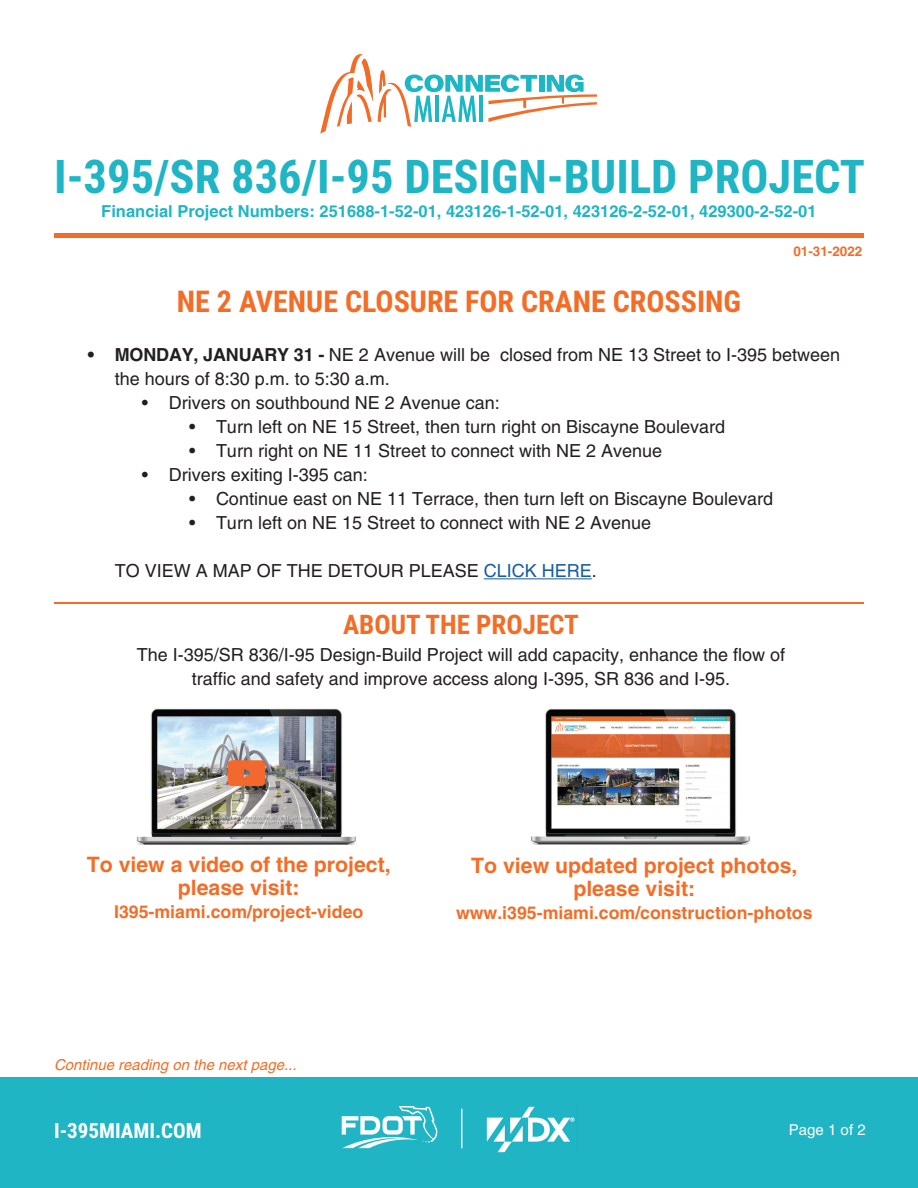
<style>
.page{position:relative;width:918px;height:1188px;background:#fff}
.page>*{position:absolute;margin:0;border:0;box-sizing:border-box;transform-origin:0 0}
.t1{font:700 46.5px "Roboto Condensed";color:#1fb5c4}
.t2{font:700 30px "Roboto Condensed";color:#f36d27}
.t3{font:700 27px "Roboto Condensed";color:#f36d27}
.t4{font:700 21.3px/23.1px "Helvetica";color:#f36d27;text-align:center}
.t5{font:700 21px "Roboto Condensed";color:#fff}
.t6{font:18px/24px "Helvetica";color:#231f20}
.t7{font:700 17.7px "Helvetica";color:#f36d27}
.t8{font:700 16.5px "Helvetica";color:#1fb5c4}
.t9{font:italic 15px "Helvetica";color:#f36d27}
.t10{font:15px "Helvetica";color:#fff}
.t11{font:700 13.5px "Helvetica";color:#f36d27}
.s1{font-weight:700}
.s2{color:#175d9e}
</style>
<div class="page">
<div style="left:0;top:1077px;width:918px;height:111px;background:#1fb5c4"></div>
<hr style="left:461px;top:1109px;width:1px;height:39px;background:#fff">
<svg style="left:342px;top:1106px;width:95px;height:42px"></svg>
<img style="left:486px;top:1106px;width:89px;height:47px">
<svg style="left:320px;top:54px;width:277px;height:80px"></svg>
<div style="left:54px;top:233px;width:810px;height:5px;background:#f36d27"></div>
<hr style="left:484px;top:578px;width:108px;height:1px;background:#175d9e">
<img style="left:136px;top:708px;width:220px;height:136px">
<hr style="left:54px;top:603px;width:810px;height:1px;background:#f36d27">
<img style="left:531px;top:708px;width:219px;height:136px">
<h1 class="t1" style="left:54px;top:144px;width:813px">I-395/SR 836/I-95 DESIGN-BUILD PROJECT</h1>
<p class="t8" style="left:101px;top:201px;width:717px">Financial Project Numbers: 251688-1-52-01, 423126-1-52-01, 423126-2-52-01, 429300-2-52-01</p>
<p class="t11" style="left:793px;top:243px;width:71px">01-31-2022</p>
<h2 class="t2" style="left:177px;top:280px;width:566px">NE 2 AVENUE CLOSURE FOR CRANE CROSSING</h2>
<p class="t6" style="left:115px;top:343px;width:727px;text-indent:-27px"><span class="s1">• MONDAY, JANUARY 31 -</span> NE 2 Avenue will be closed from NE 13 Street to I-395 between the hours of 8:30 p.m. to 5:30 a.m.</p>
<p class="t6" style="left:142px;top:391px;width:360px">• Drivers on southbound NE 2 Avenue can:</p>
<p class="t6" style="left:189px;top:415px;width:538px">• Turn left on NE 15 Street, then turn right on Biscayne Boulevard</p>
<p class="t6" style="left:189px;top:439px;width:475px">• Turn right on NE 11 Street to connect with NE 2 Avenue</p>
<p class="t6" style="left:142px;top:463px;width:228px">• Drivers exiting I-395 can:</p>
<p class="t6" style="left:189px;top:487px;width:586px">• Continue east on NE 11 Terrace, then turn left on Biscayne Boulevard</p>
<p class="t6" style="left:189px;top:511px;width:464px">• Turn left on NE 15 Street to connect with NE 2 Avenue</p>
<p class="t6" style="left:115px;top:559px;width:484px">TO VIEW A MAP OF THE DETOUR PLEASE <span class="s2">CLICK HERE</span>.</p>
<h3 class="t3" style="left:343px;top:606px;width:237px">ABOUT THE PROJECT</h3>
<p class="t6" style="left:137px;top:643px;width:650px;text-align:center">The I-395/SR 836/I-95 Design-Build Project will add capacity, enhance the flow of traffic and safety and improve access along I-395, SR 836 and I-95.</p>
<p class="t4" style="left:87px;top:852px;width:305px">To view a video of the project, please visit:</p>
<p class="t7" style="left:114px;top:901px;width:251px">I395-miami.com/project-video</p>
<p class="t9" style="left:54px;top:1056px;width:244px">Continue reading on the next page...</p>
<p class="t5" style="left:54px;top:1116px;width:149px">I-395MIAMI.COM</p>
<p class="t4" style="left:471px;top:854px;width:328px">To view updated project photos, please visit:</p>
<p class="t7" style="left:456px;top:902px;width:358px">www.i395-miami.com/construction-photos</p>
<p class="t10" style="left:789px;top:1121px;width:78px">Page 1 of 2</p>
</div>
